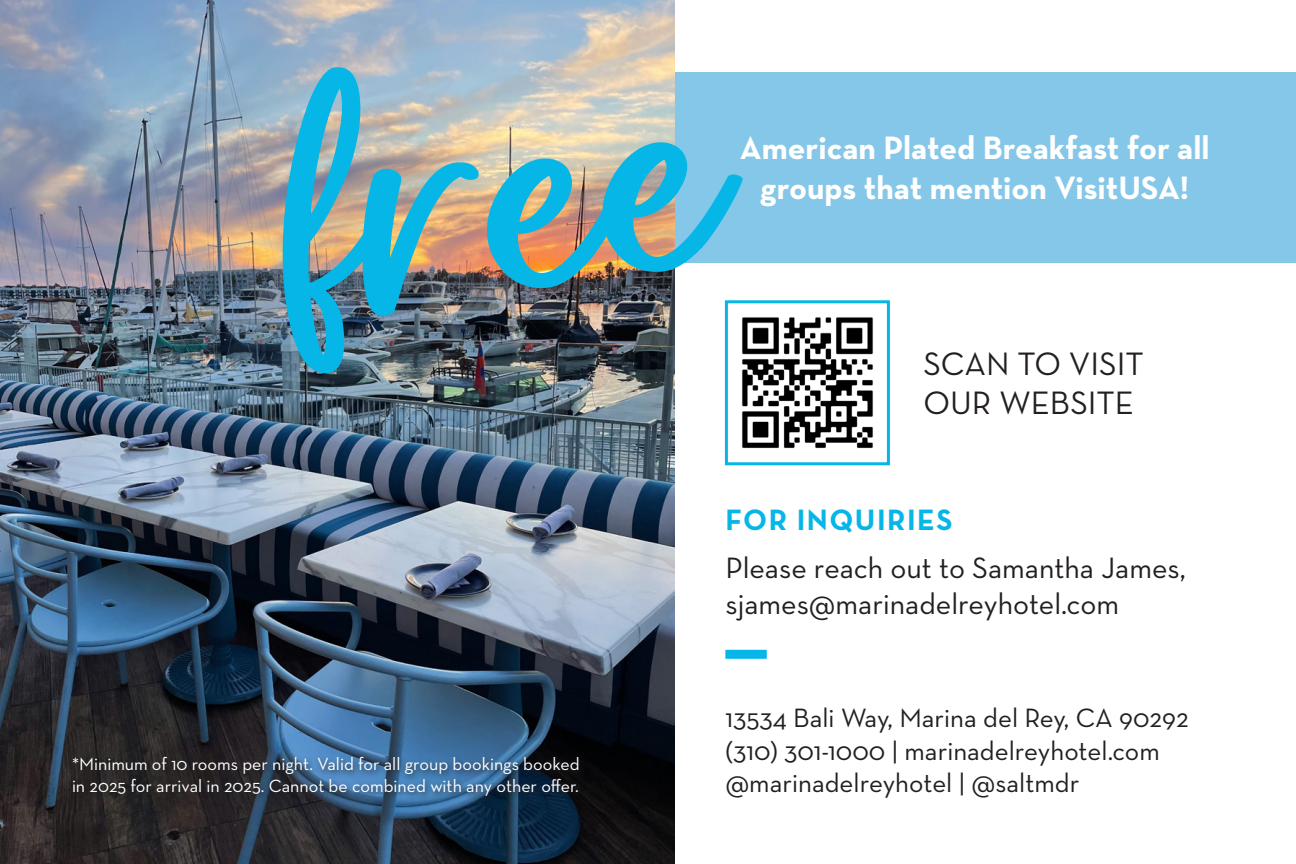
<style>
.page{position:relative;width:1296px;height:864px;background:#fff}
.page>*{position:absolute;margin:0;border:0;box-sizing:border-box;transform-origin:0 0}
.t1{font:300px "Butterscotch";color:#06b6e7}
.t2{font:700 33px/39.6px "Neutra Text";color:#fff;text-align:center}
.t3{font:33px/39.6px "Neutra Text";color:#231f20}
.t4{font:30px/36px "Neutra Text";color:#231f20}
.t5{font:700 30px "Neutra Text";letter-spacing:.05em;color:#06b6e7}
.t6{font:27px "Neutra Text";color:#231f20}
.t7{font:18px/21.6px "Neutra Text";color:#fff}
</style>
<div class="page">
<div style="left:637px;top:72px;width:659px;height:191px;background:#85c7e8"></div>
<img style="left:0;top:0;width:675px;height:864px">
<div style="left:725px;top:650px;width:42px;height:9px;background:#06b6e7"></div>
<img style="left:742px;top:317px;width:131px;height:132px">
<div style="left:725px;top:300px;width:165px;height:165px;border:3px solid #06b6e7"></div>
<div style="left:69px;top:755px;width:516px;height:49px;background:#231f20;opacity:.75"></div>
<p class="t1" style="left:251px;top:54px;width:443px;rotate:-8deg">free</p>
<p class="t2" style="left:740px;top:127px;width:471px">American Plated Breakfast for all groups that mention VisitUSA!</p>
<p class="t3" style="left:923px;top:343px;width:222px">SCAN TO VISIT<br>OUR WEBSITE</p>
<p class="t7" style="left:72px;top:753px;width:509px">*Minimum of 10 rooms per night. Valid for all group bookings booked in 2025 for arrival in 2025. Cannot be combined with any other offer.</p>
<p class="t5" style="left:725px;top:501px;width:229px">FOR INQUIRIES</p>
<p class="t4" style="left:725px;top:549px;width:462px">Please reach out to Samantha James, sjames@marinadelreyhotel.com</p>
<p class="t6" style="left:725px;top:702px;width:465px">13534 Bali Way, Marina del Rey, CA 90292</p>
<p class="t6" style="left:725px;top:734px;width:436px">(310) 301-1000 | marinadelreyhotel.com</p>
<p class="t6" style="left:725px;top:766px;width:356px">@marinadelreyhotel | @saltmdr</p>
</div>
